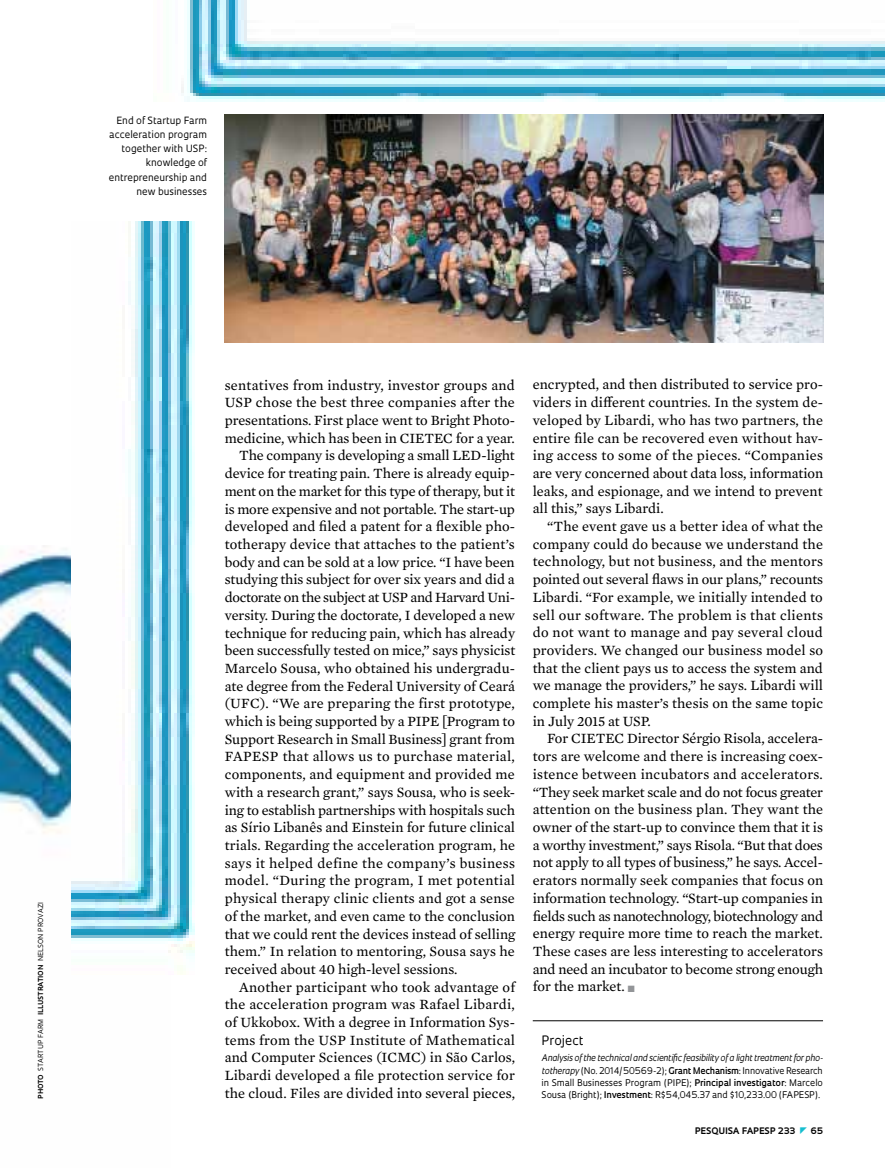
<style>
.page{position:relative;width:885px;height:1169px;background:#fff}
.page>*{position:absolute;margin:0;border:0;box-sizing:border-box;transform-origin:0 0}
.t1{font:14.4px/17.7px "Mercury Text G2";color:#000;text-align:justify}
.t2{font:14.4px "Mercury Text G2";letter-spacing:.02em;color:#000}
.t3{font:14.4px "Mercury Text G2";letter-spacing:.025em;color:#000}
.t4{font:14.4px "Mercury Text G2";letter-spacing:-.025em;color:#000}
.t5{font:12.6px "Oculum";color:#000}
.t6{font:9.75px/14.1px "Oculum";color:#000;text-align:right}
.t7{font:9px/12.1px "Oculum";letter-spacing:-.01em;color:#000;text-align:justify}
.t8{font:700 8.7px "Oculum";letter-spacing:.015em;color:#000}
.t9{font:6.75px "Oculum";letter-spacing:.02em;color:#000}
.s1{font-weight:700}
.s2{color:#939598}
.s3{font-style:italic}
.s4{font-weight:600}
</style>
<div class="page">
<img style="left:0;top:545px;width:72px;height:396px">
<img style="left:181px;top:0;width:704px;height:102px">
<img style="left:225px;top:115px;width:598px;height:228px">
<hr style="left:533px;top:1020px;width:290px;height:1px;background:#000">
<img style="left:72px;top:221px;width:123px;height:753px">
<p class="t6" style="left:109px;top:113px;width:100px">End of Startup Farm acceleration program together with USP: knowledge of entrepreneurship and new businesses</p>
<p class="t9" style="left:36px;top:1098px;width:197px;rotate:-90deg"><span class="s1">Photo</span> startup farm <span class="s1">Illustration</span> nelson provazi</p>
<p class="t2" style="left:225px;top:374px;width:292px">sentatives from industry, investor groups and</p>
<p class="t1" style="left:225px;top:393px;width:292px">USP chose the best three companies after the</p>
<p class="t1" style="left:225px;top:411px;width:292px">presentations. First place went to Bright Photo-</p>
<p class="t1" style="left:225px;top:428px;width:292px">medicine, which has been in CIETEC for a year.</p>
<p class="t1" style="left:239px;top:446px;width:277px">The company is developing a small LED-light</p>
<p class="t1" style="left:225px;top:464px;width:292px">device for treating pain. There is already equip-</p>
<p class="t1" style="left:225px;top:481px;width:292px">ment on the market for this type of therapy, but it</p>
<p class="t1" style="left:225px;top:499px;width:292px">is more expensive and not portable. The start-up</p>
<p class="t1" style="left:225px;top:517px;width:292px">developed and filed a patent for a flexible pho-</p>
<p class="t1" style="left:225px;top:534px;width:292px">totherapy device that attaches to the patient’s</p>
<p class="t1" style="left:225px;top:552px;width:291px">body and can be sold at a low price. “I have been</p>
<p class="t1" style="left:225px;top:570px;width:291px">studying this subject for over six years and did a</p>
<p class="t4" style="left:225px;top:587px;width:292px">doctorate on the subject at USP and Harvard Uni-</p>
<p class="t1" style="left:225px;top:605px;width:292px">versity. During the doctorate, I developed a new</p>
<p class="t1" style="left:225px;top:623px;width:292px">technique for reducing pain, which has already</p>
<p class="t1" style="left:225px;top:641px;width:292px">been successfully tested on mice,” says physicist</p>
<p class="t1" style="left:225px;top:658px;width:292px">Marcelo Sousa, who obtained his undergradu-</p>
<p class="t1" style="left:225px;top:676px;width:292px">ate degree from the Federal University of Ceará</p>
<p class="t1" style="left:225px;top:694px;width:292px">(UFC). “We are preparing the first prototype,</p>
<p class="t1" style="left:225px;top:711px;width:292px">which is being supported by a PIPE [Program to</p>
<p class="t1" style="left:225px;top:729px;width:291px">Support Research in Small Business] grant from</p>
<p class="t3" style="left:225px;top:746px;width:292px">FAPESP that allows us to purchase material,</p>
<p class="t1" style="left:225px;top:764px;width:292px">components, and equipment and provided me</p>
<p class="t1" style="left:225px;top:782px;width:292px">with a research grant,” says Sousa, who is seek-</p>
<p class="t1" style="left:225px;top:800px;width:292px">ing to establish partnerships with hospitals such</p>
<p class="t1" style="left:225px;top:818px;width:292px">as Sírio Libanês and Einstein for future clinical</p>
<p class="t1" style="left:225px;top:835px;width:292px">trials. Regarding the acceleration program, he</p>
<p class="t3" style="left:225px;top:852px;width:292px">says it helped define the company’s business</p>
<p class="t3" style="left:225px;top:870px;width:292px">model. “During the program, I met potential</p>
<p class="t1" style="left:225px;top:888px;width:292px">physical therapy clinic clients and got a sense</p>
<p class="t1" style="left:225px;top:906px;width:292px">of the market, and even came to the conclusion</p>
<p class="t1" style="left:225px;top:924px;width:292px">that we could rent the devices instead of selling</p>
<p class="t1" style="left:225px;top:941px;width:292px">them.” In relation to mentoring, Sousa says he</p>
<p class="t1" style="left:225px;top:959px;width:234px">received about 40 high-level sessions.</p>
<p class="t1" style="left:239px;top:977px;width:277px">Another participant who took advantage of</p>
<p class="t2" style="left:225px;top:994px;width:292px">the acceleration program was Rafael Libardi,</p>
<p class="t1" style="left:225px;top:1012px;width:292px">of Ukkobox. With a degree in Information Sys-</p>
<p class="t2" style="left:225px;top:1029px;width:292px">tems from the USP Institute of Mathematical</p>
<p class="t1" style="left:225px;top:1048px;width:292px">and Computer Sciences (ICMC) in São Carlos,</p>
<p class="t1" style="left:225px;top:1065px;width:292px">Libardi developed a file protection service for</p>
<p class="t1" style="left:225px;top:1083px;width:292px">the cloud. Files are divided into several pieces,</p>
<p class="t1" style="left:533px;top:375px;width:292px">encrypted, and then distributed to service pro&shy;viders in different countries. In the system de&shy;veloped by Libardi, who has two partners, the entire file can be recovered even without hav&shy;ing access to some of the pieces. “Companies are very concerned about data loss, information leaks, and espionage, and we intend to prevent all this,” says Libardi.</p>
<p class="t1" style="left:533px;top:516px;width:292px;text-indent:14px">“The event gave us a better idea of what the company could do because we understand the technology, but not business, and the mentors pointed out several flaws in our plans,” recounts Libardi. “For example, we initially intended to sell our software. The problem is that clients do not want to manage and pay several cloud providers. We changed our business model so that the client pays us to access the system and we manage the providers,” he says. Libardi will complete his master’s thesis on the same topic in July 2015 at USP.</p>
<p class="t1" style="left:533px;top:729px;width:292px;text-indent:14px">For CIETEC Director Sérgio Risola, accelera&shy;tors are welcome and there is increasing coex&shy;istence between incubators and accelerators. “They seek market scale and do not focus greater attention on the business plan. They want the owner of the start-up to convince them that it is a worthy investment,” says Risola. “But that does not apply to all types of business,” he says. Accel&shy;erators normally seek companies that focus on information technology. “Start-up companies in fields such as nanotechnology, biotechnology and energy require more time to reach the market.<br>These cases are less interesting to accelerators and need an incubator to become strong enough for the market. <span class="s2">■</span></p>
<p class="t5" style="left:542px;top:1032px;width:44px">Project</p>
<p class="t7" style="left:542px;top:1051px;width:283px"><span class="s3">Analysis of the technical and scientific feasibility of a light treatment for pho&shy;totherapy</span> (No. 2014/50569-2); <span class="s4">Grant Mechanism</span>: Innovative Research in Small Businesses Program (PIPE); <span class="s4">Principal investigator</span>: Marcelo Sousa (Bright); <span class="s4">Investment</span>: R$54,045.37 and $10,233.00 (FAPESP).</p>
<p class="t8" style="left:695px;top:1124px;width:102px">pESQUISA FAPESP 233</p>
<p class="t8" style="left:810px;top:1124px;width:14px">65</p>
</div>
